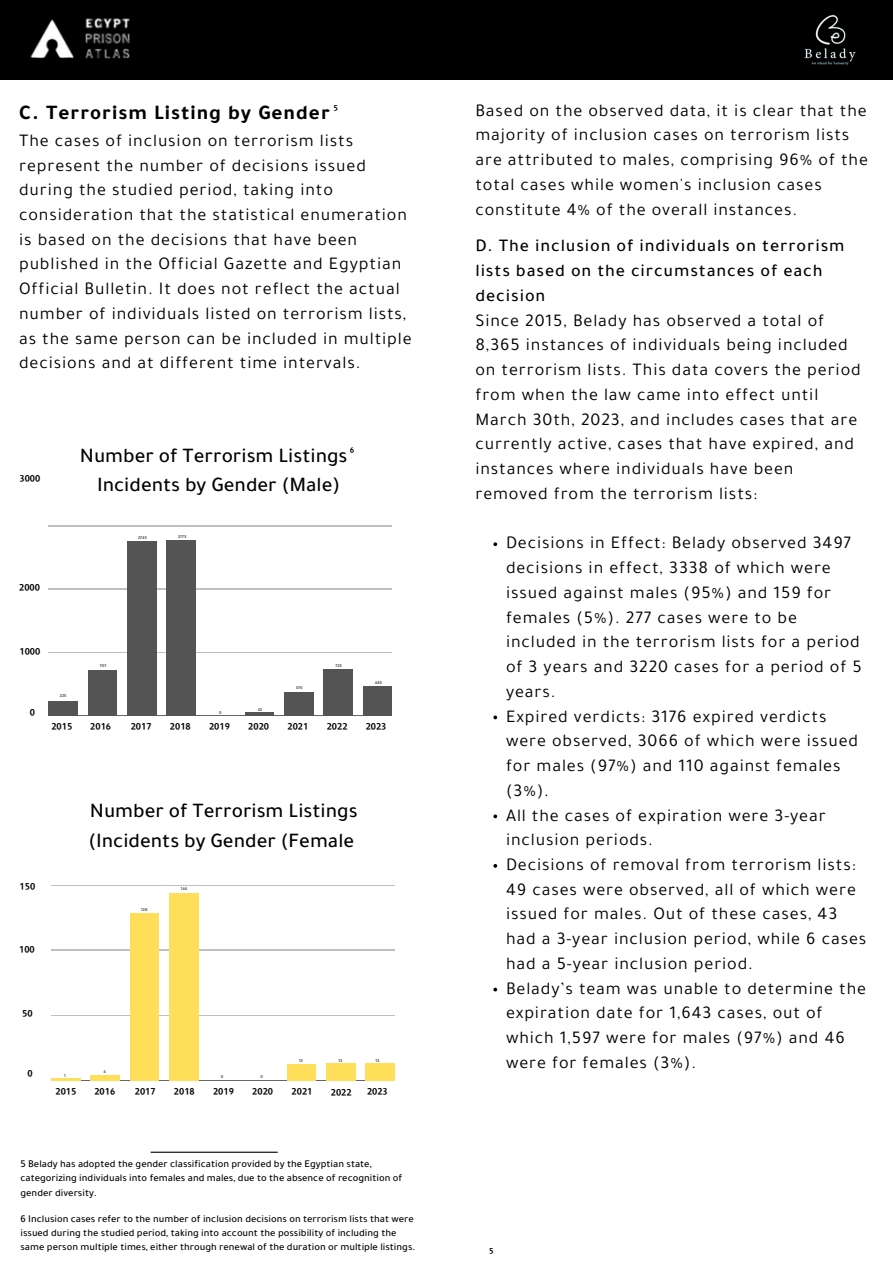
<style>
.page{position:relative;width:893px;height:1264px;background:#fff}
.page>*{position:absolute;margin:0;border:0;box-sizing:border-box;transform-origin:0 0}
.t1{font:500 21px "Tajawal";color:#000}
.t2{font:700 21px "Tajawal";letter-spacing:.05em;color:#000}
.t3{font:18px/24.8px "Tajawal";letter-spacing:.05em;color:#000}
.t4{font:500 18px/24.8px "Tajawal";letter-spacing:.05em;color:#000}
.t5{font:500 10.5px/14.2px "Tajawal";color:#000}
.t6{font:10.5px "Hacen Tunisia Lt";color:#000}
.t7{font:9px "Hacen Tunisia Lt";color:#000}
.t8{font:700 4.5px "Tajawal";color:#545454}
</style>
<div class="page">
<hr style="left:151px;top:1151px;width:127px;height:1px;background:#000">
<div style="left:0;top:0;width:892px;height:80px;background:#000"></div>
<hr style="left:49px;top:525px;width:343px;height:1px;background:#000">
<hr style="left:49px;top:589px;width:343px;height:1px;background:#000">
<hr style="left:49px;top:652px;width:343px;height:1px;background:#000">
<hr style="left:49px;top:715px;width:343px;height:1px;background:#000">
<div style="left:49px;top:701px;width:28px;height:14px;background:#545454"></div>
<div style="left:88px;top:670px;width:29px;height:45px;background:#545454"></div>
<div style="left:127px;top:542px;width:29px;height:173px;background:#545454"></div>
<div style="left:167px;top:540px;width:28px;height:175px;background:#545454"></div>
<hr style="left:245px;top:712px;width:29px;height:3px;background:#545454">
<div style="left:284px;top:692px;width:29px;height:23px;background:#545454"></div>
<div style="left:324px;top:669px;width:28px;height:46px;background:#545454"></div>
<div style="left:363px;top:686px;width:29px;height:29px;background:#545454"></div>
<hr style="left:51px;top:884px;width:343px;height:1px;background:#000">
<hr style="left:51px;top:949px;width:343px;height:1px;background:#000">
<hr style="left:51px;top:1015px;width:343px;height:1px;background:#000">
<hr style="left:51px;top:1080px;width:343px;height:1px;background:#000">
<hr style="left:51px;top:1078px;width:29px;height:2px;background:#ffde59">
<div style="left:91px;top:1075px;width:28px;height:5px;background:#ffde59"></div>
<div style="left:130px;top:913px;width:29px;height:167px;background:#ffde59"></div>
<div style="left:169px;top:892px;width:29px;height:188px;background:#ffde59"></div>
<div style="left:287px;top:1064px;width:29px;height:16px;background:#ffde59"></div>
<div style="left:326px;top:1063px;width:29px;height:17px;background:#ffde59"></div>
<div style="left:366px;top:1063px;width:28px;height:17px;background:#ffde59"></div>
<svg style="left:493px;top:542px;width:4px;height:4px"></svg>
<svg style="left:493px;top:715px;width:4px;height:4px"></svg>
<svg style="left:493px;top:814px;width:4px;height:4px"></svg>
<svg style="left:493px;top:864px;width:4px;height:3px"></svg>
<svg style="left:493px;top:987px;width:4px;height:4px"></svg>
<img style="left:30px;top:18px;width:100px;height:41px">
<img style="left:804px;top:14px;width:52px;height:52px">
<p class="t2" style="left:19px;top:105px;width:312px">C. Terrorism Listing by Gender</p>
<p class="t3" style="left:19px;top:131px;width:394px">The cases of inclusion on terrorism lists represent the number of decisions issued during the studied period, taking into consideration that the statistical enumeration is based on the decisions that have been published in the Official Gazette and Egyptian Official Bulletin. It does not reflect the actual number of individuals listed on terrorism lists, as the same person can be included in multiple decisions and at different time intervals.</p>
<p class="t7" style="left:333px;top:104px;width:6px">5</p>
<p class="t6" style="left:20px;top:473px;width:22px">3000</p>
<p class="t6" style="left:19px;top:582px;width:22px">2000</p>
<p class="t7" style="left:350px;top:445px;width:6px">6</p>
<p class="t1" style="left:80px;top:448px;width:269px">Number of Terrorism Listings</p>
<p class="t1" style="left:97px;top:477px;width:244px">Incidents by Gender (Male)</p>
<p class="t8" style="left:138px;top:536px;width:10px">2745</p>
<p class="t8" style="left:178px;top:535px;width:10px">2773</p>
<p class="t6" style="left:20px;top:646px;width:22px">1000</p>
<p class="t6" style="left:30px;top:707px;width:7px">0</p>
<p class="t8" style="left:60px;top:694px;width:8px">225</p>
<p class="t6" style="left:51px;top:721px;width:22px">2015</p>
<p class="t8" style="left:100px;top:664px;width:8px">707</p>
<p class="t8" style="left:219px;top:710px;width:4px">0</p>
<p class="t8" style="left:258px;top:708px;width:6px">42</p>
<p class="t8" style="left:296px;top:686px;width:8px">370</p>
<p class="t8" style="left:335px;top:664px;width:8px">723</p>
<p class="t8" style="left:375px;top:681px;width:9px">465</p>
<p class="t6" style="left:90px;top:721px;width:22px">2016</p>
<p class="t6" style="left:131px;top:721px;width:22px">2017</p>
<p class="t6" style="left:170px;top:721px;width:22px">2018</p>
<p class="t6" style="left:209px;top:721px;width:22px">2019</p>
<p class="t6" style="left:248px;top:721px;width:22px">2020</p>
<p class="t6" style="left:287px;top:721px;width:22px">2021</p>
<p class="t6" style="left:327px;top:721px;width:22px">2022</p>
<p class="t6" style="left:365px;top:721px;width:22px">2023</p>
<p class="t6" style="left:20px;top:881px;width:17px">150</p>
<p class="t6" style="left:19px;top:943px;width:17px">100</p>
<p class="t1" style="left:90px;top:803px;width:269px">Number of Terrorism Listings</p>
<p class="t1" style="left:88px;top:833px;width:267px">)Incidents by Gender (Female</p>
<p class="t8" style="left:141px;top:907px;width:8px">128</p>
<p class="t8" style="left:181px;top:887px;width:8px">144</p>
<p class="t6" style="left:22px;top:1007px;width:12px">50</p>
<p class="t6" style="left:27px;top:1068px;width:7px">0</p>
<p class="t8" style="left:64px;top:1073px;width:3px">1</p>
<p class="t6" style="left:55px;top:1086px;width:22px">2015</p>
<p class="t8" style="left:104px;top:1070px;width:4px">4</p>
<p class="t8" style="left:221px;top:1074px;width:4px">0</p>
<p class="t8" style="left:260px;top:1075px;width:4px">0</p>
<p class="t8" style="left:299px;top:1059px;width:5px">12</p>
<p class="t8" style="left:338px;top:1058px;width:5px">13</p>
<p class="t8" style="left:375px;top:1058px;width:5px">13</p>
<p class="t6" style="left:94px;top:1086px;width:22px">2016</p>
<p class="t6" style="left:135px;top:1086px;width:22px">2017</p>
<p class="t6" style="left:174px;top:1086px;width:22px">2018</p>
<p class="t6" style="left:213px;top:1086px;width:22px">2019</p>
<p class="t6" style="left:252px;top:1086px;width:22px">2020</p>
<p class="t6" style="left:291px;top:1086px;width:22px">2021</p>
<p class="t6" style="left:331px;top:1087px;width:22px">2022</p>
<p class="t6" style="left:367px;top:1086px;width:22px">2023</p>
<p class="t5" style="left:20px;top:1158px;width:383px">5 Belady has adopted the gender classification provided by the Egyptian state, categorizing individuals into females and males, due to the absence of recognition of gender diversity.</p>
<p class="t5" style="left:20px;top:1213px;width:396px">6 Inclusion cases refer to the number of inclusion decisions on terrorism lists that were issued during the studied period, taking into account the possibility of including the same person multiple times, either through renewal of the duration or multiple listings.</p>
<p class="t3" style="left:475px;top:101px;width:394px">Based on the observed data, it is clear that the majority of inclusion cases on terrorism lists are attributed to males, comprising 96% of the total cases while women's inclusion cases constitute 4% of the overall instances.</p>
<p class="t4" style="left:475px;top:236px;width:370px">D. The inclusion of individuals on terrorism lists based on the circumstances of each decision</p>
<p class="t3" style="left:475px;top:311px;width:387px">Since 2015, Belady has observed a total of 8,365 instances of individuals being included on terrorism lists. This data covers the period from when the law came into effect until March 30th, 2023, and includes cases that are currently active, cases that have expired, and instances where individuals have been removed from the terrorism lists:</p>
<p class="t3" style="left:506px;top:533px;width:357px">Decisions in Effect: Belady observed 3497 decisions in effect, 3338 of which were issued against males (95%) and 159 for females (5%). 277 cases were to be included in the terrorism lists for a period of 3 years and 3220 cases for a period of 5 years.</p>
<p class="t3" style="left:506px;top:706px;width:353px">Expired verdicts: 3176 expired verdicts were observed, 3066 of which were issued for males (97%) and 110 against females (3%).</p>
<p class="t3" style="left:506px;top:805px;width:321px">All the cases of expiration were 3-year inclusion periods.</p>
<p class="t3" style="left:506px;top:855px;width:362px">Decisions of removal from terrorism lists:<br>49 cases were observed, all of which were issued for males. Out of these cases, 43 had a 3-year inclusion period, while 6 cases had a 5-year inclusion period.</p>
<p class="t3" style="left:506px;top:978px;width:361px">Belady’s team was unable to determine the expiration date for 1,643 cases, out of which 1,597 were for males (97%) and 46 were for females (3%).</p>
<p class="t7" style="left:489px;top:1246px;width:6px">5</p>
</div>
